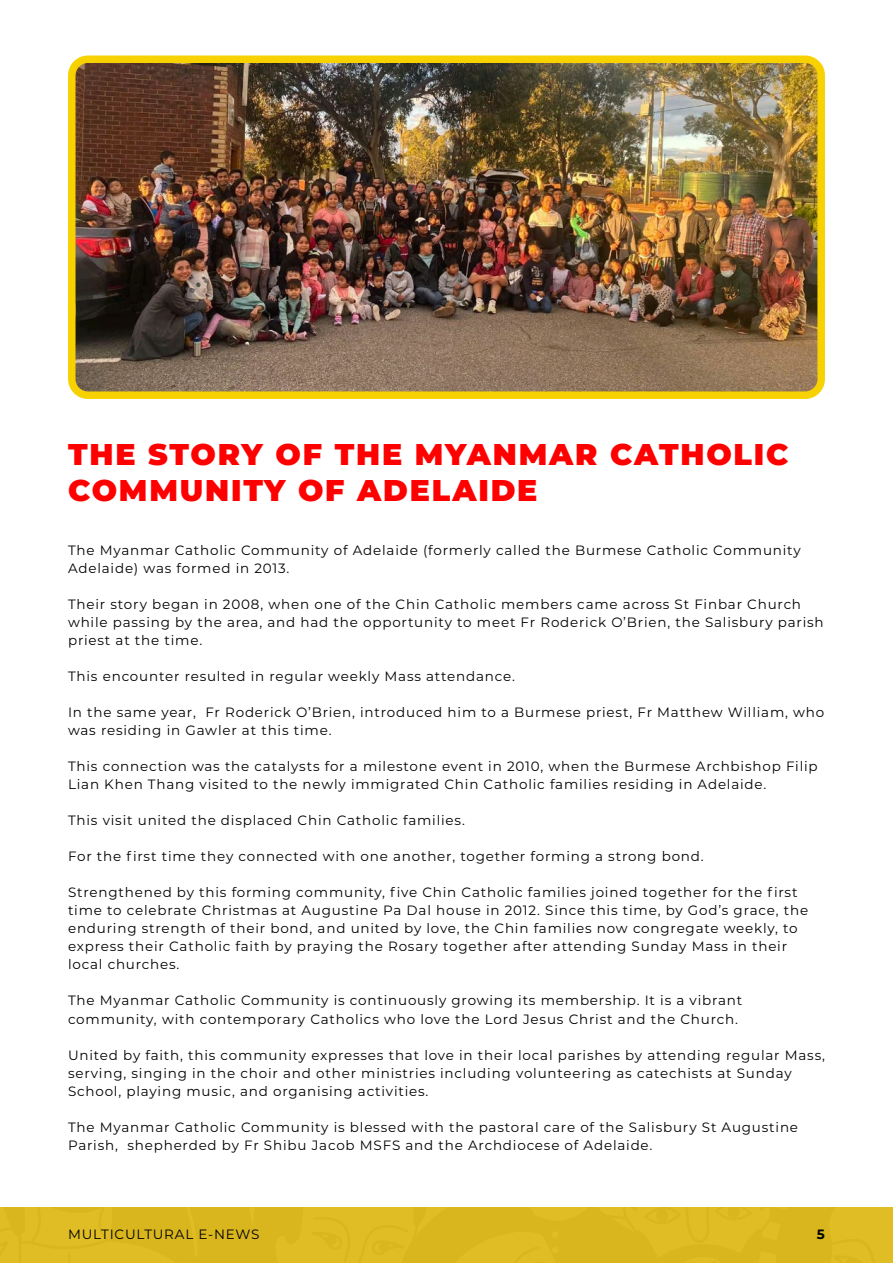
<style>
.page{position:relative;width:893px;height:1263px;background:#fff}
.page>*{position:absolute;margin:0;border:0;box-sizing:border-box;transform-origin:0 0}
.t1{font:900 30px/36px "Montserrat";letter-spacing:.06em;color:#f00}
.t2{font:13.5px/18px "Montserrat";letter-spacing:.06em;color:#000}
.t3{font:700 13.5px "Montserrat";color:#000}
</style>
<div class="page">
<div style="left:0;top:1207px;width:893px;height:56px;background:#d9b61e"></div>
<img style="left:77px;top:65px;width:739px;height:325px">
<div style="left:68px;top:56px;width:757px;height:343px;border:8px solid #f8d200;border-radius:16px"></div>
<p class="t1" style="left:68px;top:434px;width:722px">THE STORY OF THE MYANMAR CATHOLIC<br>COMMUNITY OF ADELAIDE</p>
<p class="t2" style="left:68px;top:541px;width:734px">The Myanmar Catholic Community of Adelaide (formerly called the Burmese Catholic Community<br>Adelaide) was formed in 2013.</p>
<p class="t2" style="left:68px;top:595px;width:757px">Their story began in 2008, when one of the Chin Catholic members came across St Finbar Church while passing by the area, and had the opportunity to meet Fr Roderick O’Brien, the Salisbury parish priest at the time.</p>
<p class="t2" style="left:68px;top:667px;width:448px">This encounter resulted in regular weekly Mass attendance.</p>
<p class="t2" style="left:68px;top:703px;width:758px">In the same year, Fr Roderick O’Brien, introduced him to a Burmese priest, Fr Matthew William, who was residing in Gawler at this time.</p>
<p class="t2" style="left:68px;top:757px;width:751px">This connection was the catalysts for a milestone event in 2010, when the Burmese Archbishop Filip<br>Lian Khen Thang visited to the newly immigrated Chin Catholic families residing in Adelaide.</p>
<p class="t2" style="left:68px;top:811px;width:398px">This visit united the displaced Chin Catholic families.</p>
<p class="t2" style="left:68px;top:847px;width:637px">For the first time they connected with one another, together forming a strong bond.</p>
<p class="t2" style="left:68px;top:883px;width:742px">Strengthened by this forming community, five Chin Catholic families joined together for the first time to celebrate Christmas at Augustine Pa Dal house in 2012. Since this time, by God’s grace, the enduring strength of their bond, and united by love, the Chin families now congregate weekly, to express their Catholic faith by praying the Rosary together after attending Sunday Mass in their local churches.</p>
<p class="t2" style="left:68px;top:991px;width:676px">The Myanmar Catholic Community is continuously growing its membership. It is a vibrant community, with contemporary Catholics who love the Lord Jesus Christ and the Church.</p>
<p class="t2" style="left:68px;top:1045px;width:758px">United by faith, this community expresses that love in their local parishes by attending regular Mass, serving, singing in the choir and other ministries including volunteering as catechists at Sunday<br>School, playing music, and organising activities.</p>
<p class="t2" style="left:68px;top:1117px;width:732px">The Myanmar Catholic Community is blessed with the pastoral care of the Salisbury St Augustine<br>Parish, shepherded by Fr Shibu Jacob MSFS and the Archdiocese of Adelaide.</p>
<p class="t2" style="left:68px;top:1225px;width:193px">MULTICULTURAL E-NEWS</p>
<p class="t3" style="left:817px;top:1225px;width:10px">5</p>
</div>
